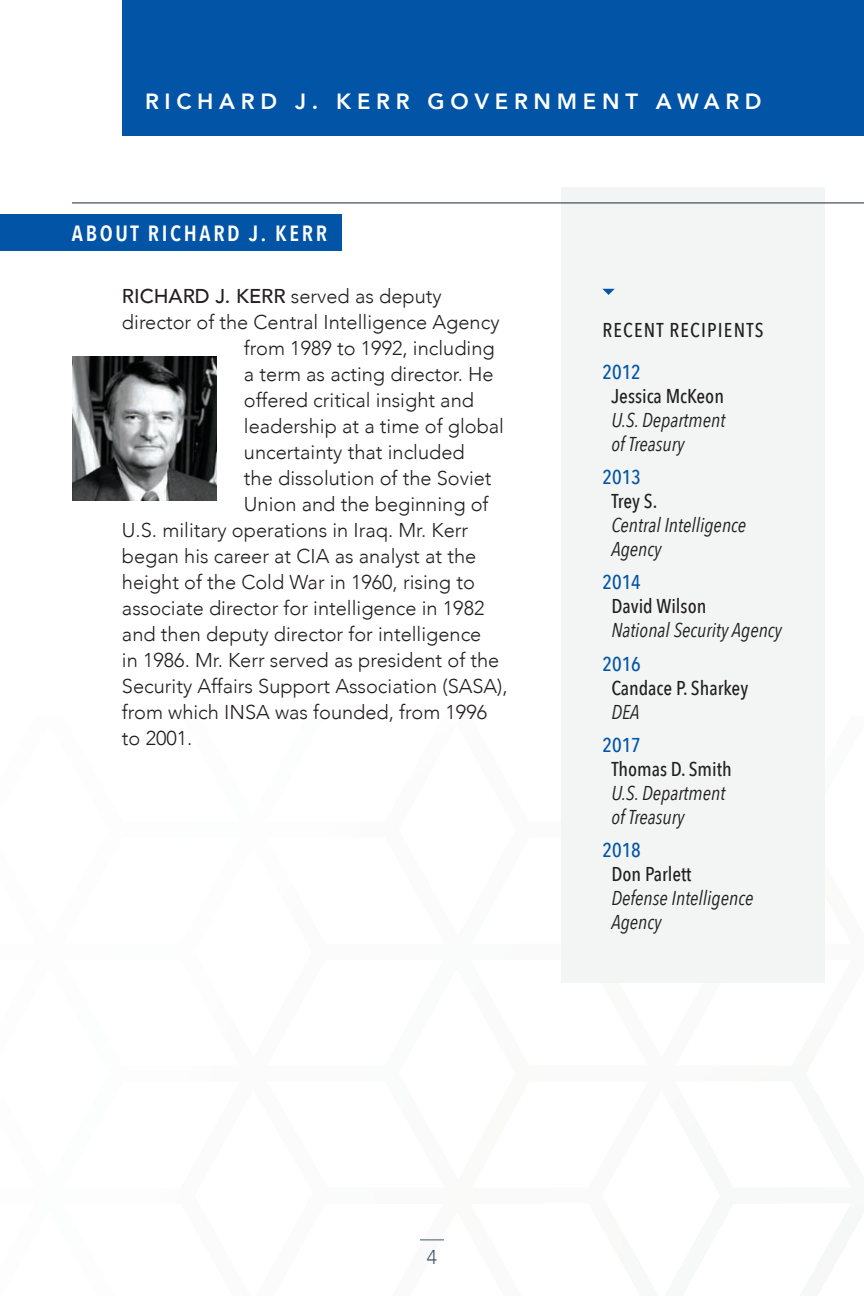
<style>
.page{position:relative;width:864px;height:1296px;background:#fff}
.page>*{position:absolute;margin:0;border:0;box-sizing:border-box;transform-origin:0 0}
.t1{font:800 22px "Avenir";letter-spacing:.26em;color:#fff}
.t2{font:600 22px "Avenir Next Condensed";letter-spacing:.12em;color:#fff}
.t3{font:300 20px "Avenir";color:#231f20}
.t4{font:italic 20px/24px "Avenir Next Condensed";color:#231f20}
.t5{font:500 20px "Avenir Next Condensed";color:#231f20}
.t6{font:500 20px "Avenir Next Condensed";color:#0154a6}
.t7{font:500 20px "Avenir Next Condensed";letter-spacing:.06em;color:#231f20}
.t8{font:300 20px "Avenir";color:#475865}
.s1{font-weight:500}
</style>
<div class="page">
<div style="left:122px;top:0;width:742px;height:135px;background:#0154a6"></div>
<div style="left:0;top:214px;width:342px;height:37px;background:#0154a6"></div>
<div style="left:562px;top:187px;width:263px;height:795px;background:#f3f5f5"></div>
<hr style="left:72px;top:202px;width:792px;height:1px;background:#172938">
<svg style="left:602px;top:289px;width:13px;height:6px"></svg>
<img style="left:73px;top:356px;width:144px;height:144px">
<p class="t1" style="left:145px;top:84px;width:618px">RICHARD J. KERR GOVERNMENT AWARD</p>
<p class="t2" style="left:72px;top:214px;width:256px">ABOUT RICHARD J. KERR</p>
<p class="t3" style="left:122px;top:284px;width:321px"><span class="s1">RICHARD J. KERR</span> served as deputy</p>
<p class="t3" style="left:122px;top:310px;width:379px">director of the Central Intelligence Agency</p>
<p class="t3" style="left:244px;top:336px;width:252px">from 1989 to 1992, including</p>
<p class="t3" style="left:244px;top:362px;width:251px">a term as acting director. He</p>
<p class="t3" style="left:244px;top:388px;width:232px">offered critical insight and</p>
<p class="t3" style="left:244px;top:414px;width:262px">leadership at a time of global</p>
<p class="t3" style="left:244px;top:440px;width:222px">uncertainty that included</p>
<p class="t3" style="left:244px;top:466px;width:249px">the dissolution of the Soviet</p>
<p class="t3" style="left:244px;top:492px;width:246px">Union and the beginning of</p>
<p class="t3" style="left:122px;top:518px;width:348px">U.S. military operations in Iraq. Mr. Kerr</p>
<p class="t3" style="left:122px;top:544px;width:356px">began his career at CIA as analyst at the</p>
<p class="t3" style="left:122px;top:570px;width:354px">height of the Cold War in 1960, rising to</p>
<p class="t3" style="left:122px;top:596px;width:364px">associate director for intelligence in 1982</p>
<p class="t3" style="left:122px;top:622px;width:361px">and then deputy director for intelligence</p>
<p class="t3" style="left:122px;top:648px;width:379px">in 1986. Mr. Kerr served as president of the</p>
<p class="t3" style="left:122px;top:674px;width:387px">Security Affairs Support Association (SASA),</p>
<p class="t3" style="left:122px;top:700px;width:367px">from which INSA was founded, from 1996</p>
<p class="t3" style="left:122px;top:726px;width:72px">to 2001.</p>
<p class="t7" style="left:602px;top:318px;width:163px">RECENT RECIPIENTS</p>
<p class="t6" style="left:602px;top:360px;width:40px">2012</p>
<p class="t5" style="left:611px;top:384px;width:114px">Jessica McKeon</p>
<p class="t4" style="left:611px;top:408px;width:115px">U.S. Department of Treasury</p>
<p class="t6" style="left:602px;top:465px;width:40px">2013</p>
<p class="t5" style="left:611px;top:489px;width:47px">Trey S.</p>
<p class="t4" style="left:611px;top:513px;width:136px">Central Intelligence<br>Agency</p>
<p class="t6" style="left:602px;top:570px;width:40px">2014</p>
<p class="t5" style="left:611px;top:594px;width:97px">David Wilson</p>
<p class="t4" style="left:611px;top:618px;width:172px">National Security Agency</p>
<p class="t6" style="left:602px;top:651px;width:40px">2016</p>
<p class="t5" style="left:611px;top:675px;width:138px">Candace P. Sharkey</p>
<p class="t4" style="left:611px;top:699px;width:30px">DEA</p>
<p class="t6" style="left:602px;top:732px;width:40px">2017</p>
<p class="t5" style="left:611px;top:756px;width:122px">Thomas D. Smith</p>
<p class="t4" style="left:611px;top:780px;width:115px">U.S. Department of Treasury</p>
<p class="t6" style="left:602px;top:837px;width:40px">2018</p>
<p class="t5" style="left:611px;top:861px;width:82px">Don Parlett</p>
<p class="t4" style="left:611px;top:885px;width:144px">Defense Intelligence<br>Agency</p>
<p class="t8" style="left:427px;top:1245px;width:12px">4</p>
</div>
